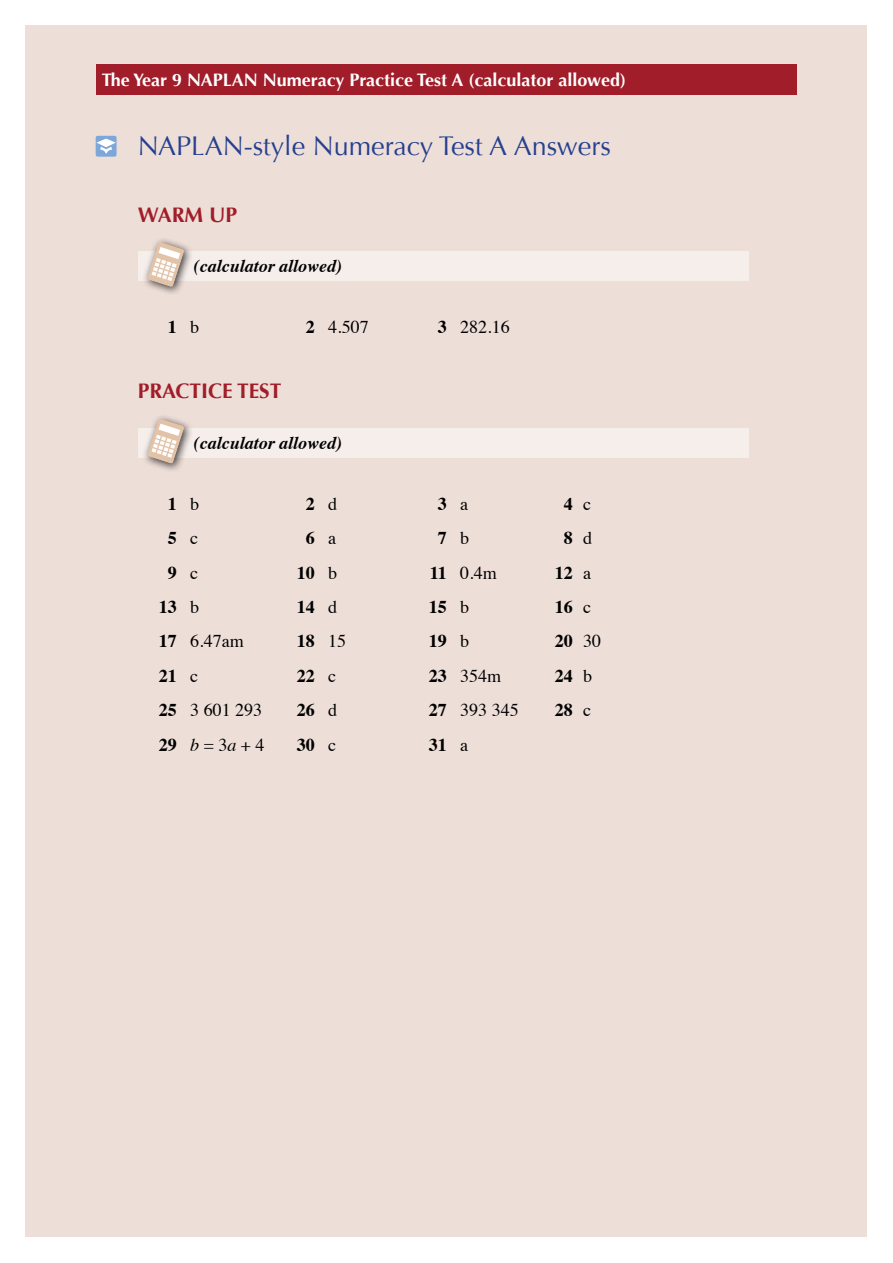
<style>
.page{position:relative;width:893px;height:1263px;background:#fff}
.page>*{position:absolute;margin:0;border:0;box-sizing:border-box;transform-origin:0 0}
.t1{font:27px "Optima";color:#25408f}
.t2{font:700 21px "Optima";color:#a01d29}
.t3{font:700 18px "Times";color:#000}
.t4{font:18px "Times";color:#000}
.t5{font:700 18px "Optima";color:#fff}
.t6{font:italic 700 18px "Times";color:#000}
.s1{font-weight:400}
.s2{font-weight:700}
.s3{font-style:italic}
</style>
<div class="page">
<div style="left:26px;top:26px;width:841px;height:1211px;background:#eeded8"></div>
<div style="left:96px;top:64px;width:700px;height:31px;background:#a01d29"></div>
<svg style="left:96px;top:136px;width:21px;height:21px"></svg>
<div style="left:138px;top:251px;width:611px;height:30px;background:#f6eeeb"></div>
<div style="left:142px;top:237px;width:51px;height:59px;background:#000;opacity:.75"></div>
<svg style="left:147px;top:242px;width:37px;height:45px"></svg>
<div style="left:138px;top:428px;width:611px;height:30px;background:#f6eeeb"></div>
<div style="left:142px;top:414px;width:51px;height:59px;background:#000;opacity:.75"></div>
<svg style="left:147px;top:419px;width:37px;height:44px"></svg>
<p class="t5" style="left:102px;top:70px;width:526px">The Year 9 NAPLAN Numeracy Practice Test A (calculator allowed)</p>
<h1 class="t1" style="left:138px;top:130px;width:475px">NAPLAN-style Numeracy Test A Answers</h1>
<p class="t2" style="left:138px;top:202px;width:101px">WARM UP</p>
<p class="t6" style="left:194px;top:249px;width:150px">(calculator allowed)</p>
<p class="t3" style="left:168px;top:310px;width:33px">1 <span class="s1">b</span></p>
<p class="t4" style="left:306px;top:310px;width:64px"><span class="s2">2</span> 4.507</p>
<p class="t4" style="left:438px;top:310px;width:73px"><span class="s2">3</span> 282.16</p>
<p class="t2" style="left:138px;top:379px;width:145px">PRACTICE TEST</p>
<p class="t6" style="left:194px;top:426px;width:150px">(calculator allowed)</p>
<p class="t3" style="left:168px;top:487px;width:33px">1 <span class="s1">b</span></p>
<p class="t3" style="left:306px;top:487px;width:33px">2 <span class="s1">d</span></p>
<p class="t3" style="left:438px;top:487px;width:32px">3 <span class="s1">a</span></p>
<p class="t3" style="left:564px;top:487px;width:29px">4 <span class="s1">c</span></p>
<p class="t3" style="left:168px;top:521px;width:32px">5 <span class="s1">c</span></p>
<p class="t3" style="left:306px;top:521px;width:32px">6 <span class="s1">a</span></p>
<p class="t3" style="left:438px;top:521px;width:33px">7 <span class="s1">b</span></p>
<p class="t3" style="left:564px;top:521px;width:30px">8 <span class="s1">d</span></p>
<p class="t3" style="left:168px;top:555px;width:32px">9 <span class="s1">c</span></p>
<p class="t3" style="left:297px;top:555px;width:42px">10 <span class="s1">b</span></p>
<p class="t4" style="left:430px;top:556px;width:69px"><span class="s2">11</span> 0.4m</p>
<p class="t3" style="left:555px;top:555px;width:38px">12 <span class="s1">a</span></p>
<p class="t3" style="left:159px;top:590px;width:42px">13 <span class="s1">b</span></p>
<p class="t3" style="left:297px;top:590px;width:42px">14 <span class="s1">d</span></p>
<p class="t3" style="left:429px;top:590px;width:42px">15 <span class="s1">b</span></p>
<p class="t3" style="left:555px;top:590px;width:38px">16 <span class="s1">c</span></p>
<p class="t4" style="left:159px;top:625px;width:86px"><span class="s2">17</span> 6.47am</p>
<p class="t3" style="left:297px;top:624px;width:51px">18 <span class="s1">15</span></p>
<p class="t3" style="left:429px;top:624px;width:42px">19 <span class="s1">b</span></p>
<p class="t3" style="left:555px;top:624px;width:48px">20 <span class="s1">30</span></p>
<p class="t3" style="left:159px;top:658px;width:41px">21 <span class="s1">c</span></p>
<p class="t3" style="left:297px;top:658px;width:41px">22 <span class="s1">c</span></p>
<p class="t4" style="left:429px;top:659px;width:74px"><span class="s2">23</span> 354m</p>
<p class="t3" style="left:555px;top:658px;width:39px">24 <span class="s1">b</span></p>
<p class="t4" style="left:159px;top:693px;width:105px"><span class="s2">25</span> 3 601 293</p>
<p class="t3" style="left:297px;top:693px;width:42px">26 <span class="s1">d</span></p>
<p class="t4" style="left:429px;top:693px;width:91px"><span class="s2">27</span> 393 345</p>
<p class="t3" style="left:555px;top:693px;width:38px">28 <span class="s1">c</span></p>
<p class="t4" style="left:159px;top:728px;width:107px"><span class="s2">29</span> <span class="s3">b</span> = 3<span class="s3">a</span> + 4</p>
<p class="t3" style="left:297px;top:727px;width:41px">30 <span class="s1">c</span></p>
<p class="t3" style="left:429px;top:727px;width:41px">31 <span class="s1">a</span></p>
</div>
